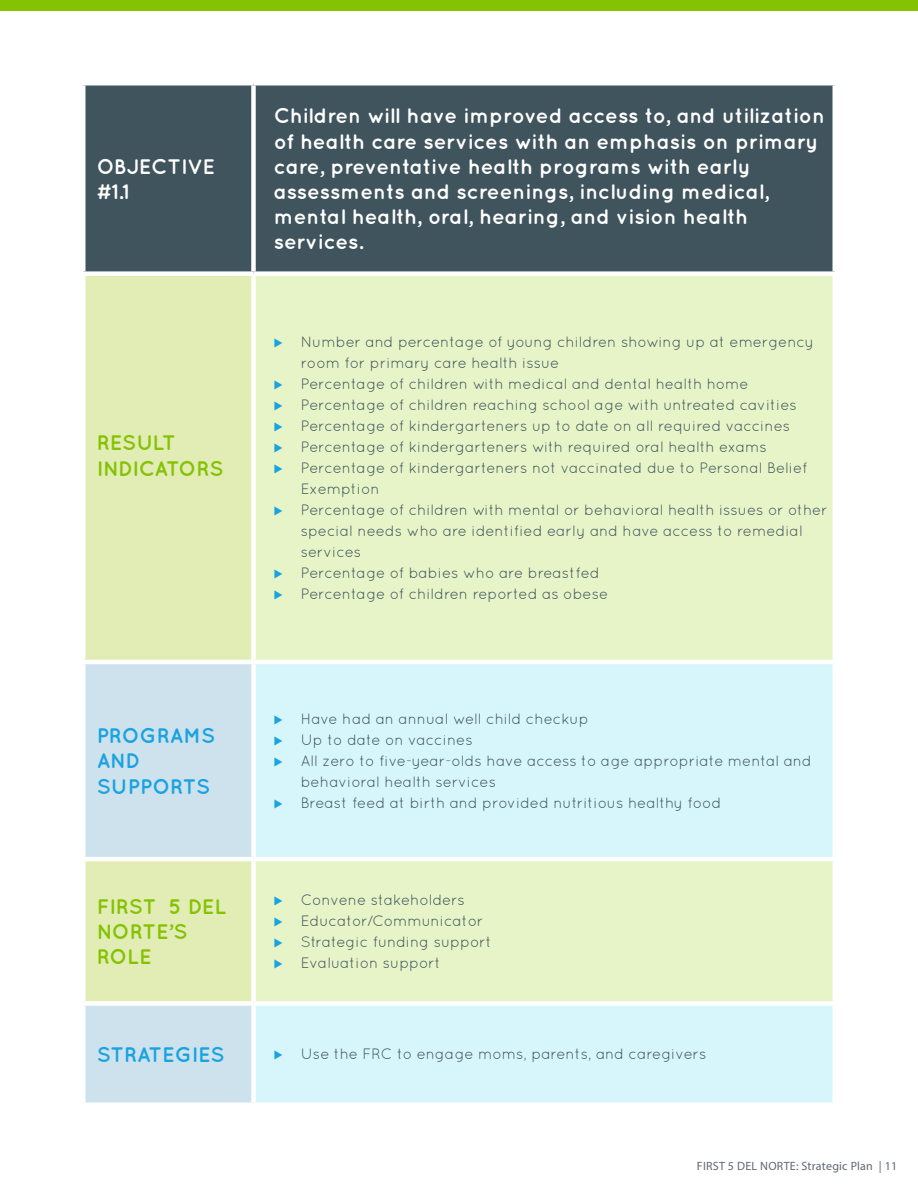
<style>
.page{position:relative;width:918px;height:1188px;background:#fff}
.page>*{position:absolute;margin:0;border:0;box-sizing:border-box;transform-origin:0 0}
.t1{font:700 21px/25.2px "Quicksand";color:#fff}
.t2{font:700 21px/25.2px "Quicksand";color:#85c203}
.t3{font:700 21px/25.2px "Quicksand";color:#1aa3e0}
.t4{font:15px/21px "Quicksand";color:#3f545c}
.t5{font:12px "Myriad Pro";letter-spacing:.02em;color:#636675}
</style>
<div class="page">
<div style="left:0;top:0;width:918px;height:11px;background:#85c203"></div>
<div style="left:86px;top:86px;width:746px;height:185px;background:#3f545c"></div>
<div style="left:86px;top:276px;width:165px;height:384px;background:#e2edb5"></div>
<div style="left:256px;top:276px;width:576px;height:384px;background:#e6f4c7"></div>
<svg style="left:86px;top:664px;width:165px;height:438px;background:#d3e5da"></svg>
<svg style="left:256px;top:664px;width:576px;height:438px;background:#dbf5ea"></svg>
<div style="left:251px;top:86px;width:5px;height:185px;background:#fff"></div>
<hr style="left:81px;top:857px;width:172px;height:4px;background:#fff">
<hr style="left:253px;top:857px;width:584px;height:4px;background:#fff">
<div style="left:81px;top:1001px;width:172px;height:5px;background:#fff"></div>
<div style="left:253px;top:1001px;width:584px;height:5px;background:#fff"></div>
<svg style="left:275px;top:338px;width:7px;height:10px"></svg>
<svg style="left:275px;top:380px;width:7px;height:10px"></svg>
<svg style="left:275px;top:401px;width:7px;height:10px"></svg>
<svg style="left:275px;top:422px;width:7px;height:10px"></svg>
<svg style="left:275px;top:443px;width:7px;height:10px"></svg>
<svg style="left:275px;top:464px;width:7px;height:10px"></svg>
<svg style="left:275px;top:506px;width:7px;height:10px"></svg>
<svg style="left:275px;top:569px;width:7px;height:10px"></svg>
<svg style="left:275px;top:590px;width:7px;height:10px"></svg>
<svg style="left:275px;top:715px;width:7px;height:9px"></svg>
<svg style="left:275px;top:736px;width:7px;height:9px"></svg>
<svg style="left:275px;top:757px;width:7px;height:9px"></svg>
<svg style="left:275px;top:799px;width:7px;height:9px"></svg>
<svg style="left:275px;top:896px;width:7px;height:9px"></svg>
<svg style="left:275px;top:917px;width:7px;height:9px"></svg>
<svg style="left:275px;top:938px;width:7px;height:9px"></svg>
<svg style="left:275px;top:959px;width:7px;height:9px"></svg>
<svg style="left:275px;top:1051px;width:7px;height:9px"></svg>
<h1 class="t1" style="left:97px;top:153px;width:120px">OBJECTIVE #1.1</h1>
<h1 class="t2" style="left:97px;top:430px;width:128px">RESULT<br>INDICATORS</h1>
<h1 class="t3" style="left:97px;top:723px;width:120px">PROGRAMS<br>AND<br>SUPPORTS</h1>
<p class="t1" style="left:274px;top:103px;width:553px">Children will have improved access to, and utilization of health care services with an emphasis on primary care, preventative health programs with early assessments and screenings, including medical, mental health, oral, hearing, and vision health services.</p>
<p class="t4" style="left:301px;top:331px;width:528px">Number and percentage of young children showing up at emergency room for primary care health issue<br>Percentage of children with medical and dental health home Percentage of children reaching school age with untreated cavities Percentage of kindergarteners up to date on all required vaccines Percentage of kindergarteners with required oral health exams Percentage of kindergarteners not vaccinated due to Personal Belief Exemption<br>Percentage of children with mental or behavioral health issues or other special needs who are identified early and have access to remedial services<br>Percentage of babies who are breastfed<br>Percentage of children reported as obese</p>
<p class="t4" style="left:301px;top:708px;width:513px">Have had an annual well child checkup<br>Up to date on vaccines<br>All zero to five-year-olds have access to age appropriate mental and behavioral health services<br>Breast feed at birth and provided nutritious healthy food</p>
<h1 class="t2" style="left:97px;top:893px;width:131px">FIRST 5 DEL<br>NORTE’S<br>ROLE</h1>
<p class="t4" style="left:301px;top:889px;width:192px">Convene stakeholders<br>Educator/Communicator<br>Strategic funding support<br>Evaluation support</p>
<h1 class="t3" style="left:97px;top:1041px;width:129px">STRATEGIES</h1>
<p class="t4" style="left:301px;top:1043px;width:407px">Use the FRC to engage moms, parents, and caregivers</p>
<p class="t5" style="left:697px;top:1158px;width:202px">FIRST 5 DEL NORTE: Strategic Plan | 11</p>
</div>
